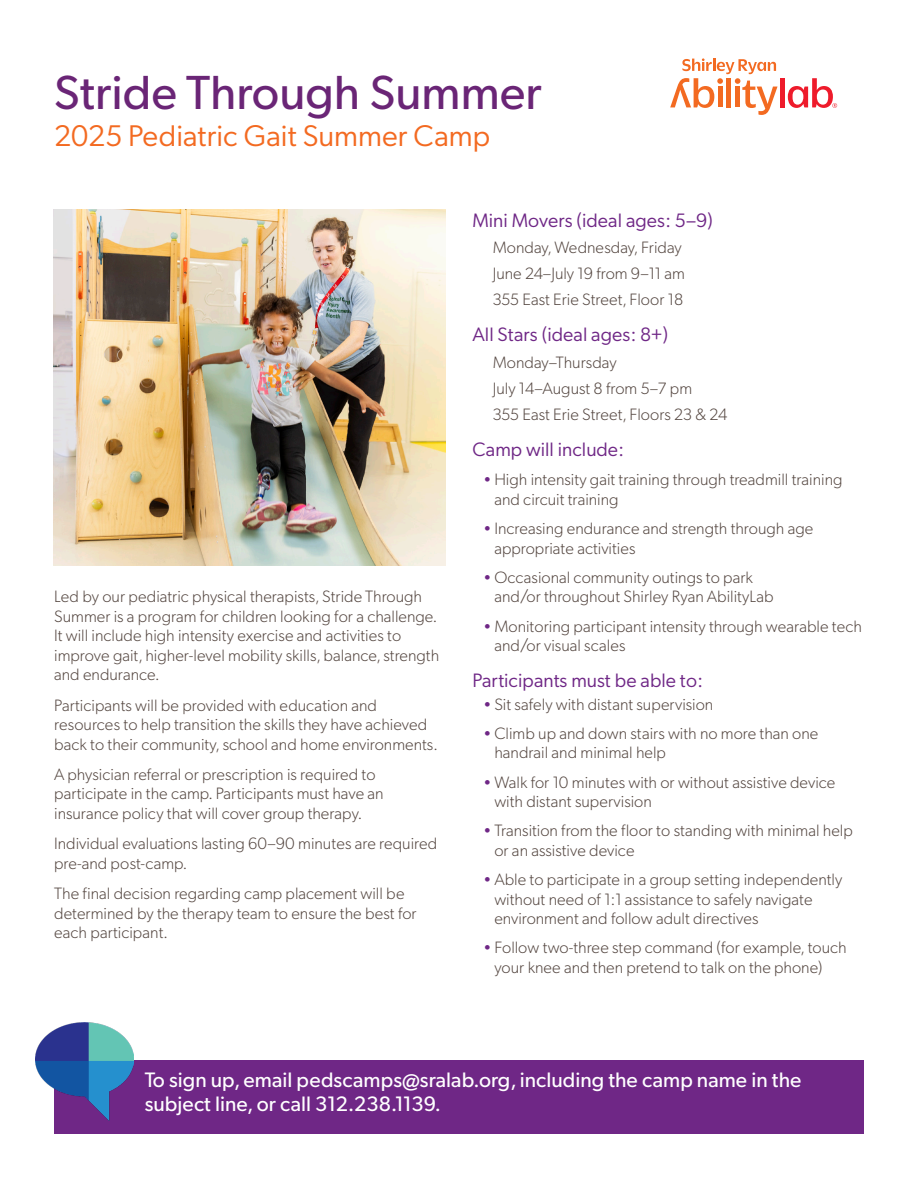
<style>
.page{position:relative;width:918px;height:1188px;background:#fff}
.page>*{position:absolute;margin:0;border:0;box-sizing:border-box;transform-origin:0 0}
.t1{font:48px "Gibson";color:#6a2576}
.t2{font:30px "Gibson";color:#f36a21}
.t3{font:21px/24px "Gibson";color:#fff}
.t4{font:19.5px "Gibson";color:#6f2786}
.t5{font:300 16.5px/19.5px "Gibson";color:#544640}
.s1{color:#6f2786}
</style>
<div class="page">
<img style="left:54px;top:209px;width:392px;height:356px">
<svg style="left:670px;top:58px;width:108px;height:57px"></svg>
<hr style="left:780px;top:78px;width:4px;height:29px;background:#ee1b2b">
<svg style="left:788px;top:78px;width:49px;height:30px"></svg>
<div style="left:54px;top:1060px;width:810px;height:74px;background:#6f2786"></div>
<img style="left:36px;top:1023px;width:98px;height:98px">
<p class="t1" style="left:54px;top:59px;width:489px">Stride Through Summer</p>
<p class="t2" style="left:54px;top:115px;width:438px">2025 Pediatric Gait Summer Camp</p>
<p class="t5" style="left:54px;top:586px;width:387px">Led by our pediatric physical therapists, Stride Through Summer is a program for children looking for a challenge.<br>It will include high intensity exercise and activities to improve gait, higher-level mobility skills, balance, strength and endurance.</p>
<p class="t5" style="left:54px;top:694px;width:385px">Participants will be provided with education and resources to help transition the skills they have achieved back to their community, school and home environments.</p>
<p class="t5" style="left:54px;top:764px;width:331px">A physician referral or prescription is required to participate in the camp. Participants must have an insurance policy that will cover group therapy.</p>
<p class="t5" style="left:54px;top:833px;width:385px">Individual evaluations lasting 60–90 minutes are required pre-and post-camp.</p>
<p class="t5" style="left:54px;top:883px;width:364px">The final decision regarding camp placement will be determined by the therapy team to ensure the best for each participant.</p>
<p class="t4" style="left:472px;top:206px;width:242px">Mini Movers (ideal ages: 5–9)</p>
<p class="t5" style="left:493px;top:237px;width:191px">Monday, Wednesday, Friday</p>
<p class="t5" style="left:493px;top:263px;width:194px">June 24–July 19 from 9–11 am</p>
<p class="t5" style="left:493px;top:289px;width:192px">355 East Erie Street, Floor 18</p>
<p class="t4" style="left:472px;top:321px;width:197px">All Stars (ideal ages: 8+)</p>
<p class="t5" style="left:493px;top:351px;width:125px">Monday–Thursday</p>
<p class="t5" style="left:493px;top:378px;width:201px">July 14–August 8 from 5–7 pm</p>
<p class="t5" style="left:493px;top:404px;width:236px">355 East Erie Street, Floors 23 &amp; 24</p>
<p class="t4" style="left:472px;top:436px;width:153px">Camp will include:</p>
<p class="t5" style="left:494px;top:469px;width:350px;text-indent:-10px"><span class="s1">•</span> High intensity gait training through treadmill training and circuit training</p>
<p class="t5" style="left:494px;top:518px;width:320px;text-indent:-10px"><span class="s1">•</span> Increasing endurance and strength through age appropriate activities</p>
<p class="t5" style="left:494px;top:567px;width:281px;text-indent:-10px"><span class="s1">•</span> Occasional community outings to park and/or throughout Shirley Ryan AbilityLab</p>
<p class="t5" style="left:494px;top:615px;width:369px;text-indent:-10px"><span class="s1">•</span> Monitoring participant intensity through wearable tech and/or visual scales</p>
<p class="t4" style="left:472px;top:667px;width:232px">Participants must be able to:</p>
<p class="t5" style="left:484px;top:693px;width:230px"><span class="s1">•</span> Sit safely with distant supervision</p>
<p class="t5" style="left:494px;top:723px;width:326px;text-indent:-10px"><span class="s1">•</span> Climb up and down stairs with no more than one handrail and minimal help</p>
<p class="t5" style="left:494px;top:771px;width:343px;text-indent:-10px"><span class="s1">•</span> Walk for 10 minutes with or without assistive device with distant supervision</p>
<p class="t5" style="left:494px;top:820px;width:360px;text-indent:-10px"><span class="s1">•</span> Transition from the floor to standing with minimal help or an assistive device</p>
<p class="t5" style="left:494px;top:869px;width:349px;text-indent:-10px"><span class="s1">•</span> Able to participate in a group setting independently without need of 1:1 assistance to safely navigate environment and follow adult directives</p>
<p class="t5" style="left:494px;top:937px;width:354px;text-indent:-10px"><span class="s1">•</span> Follow two-three step command (for example, touch your knee and then pretend to talk on the phone)</p>
<p class="t3" style="left:145px;top:1066px;width:658px">To sign up, email pedscamps@sralab.org, including the camp name in the subject line, or call 312.238.1139.</p>
</div>
